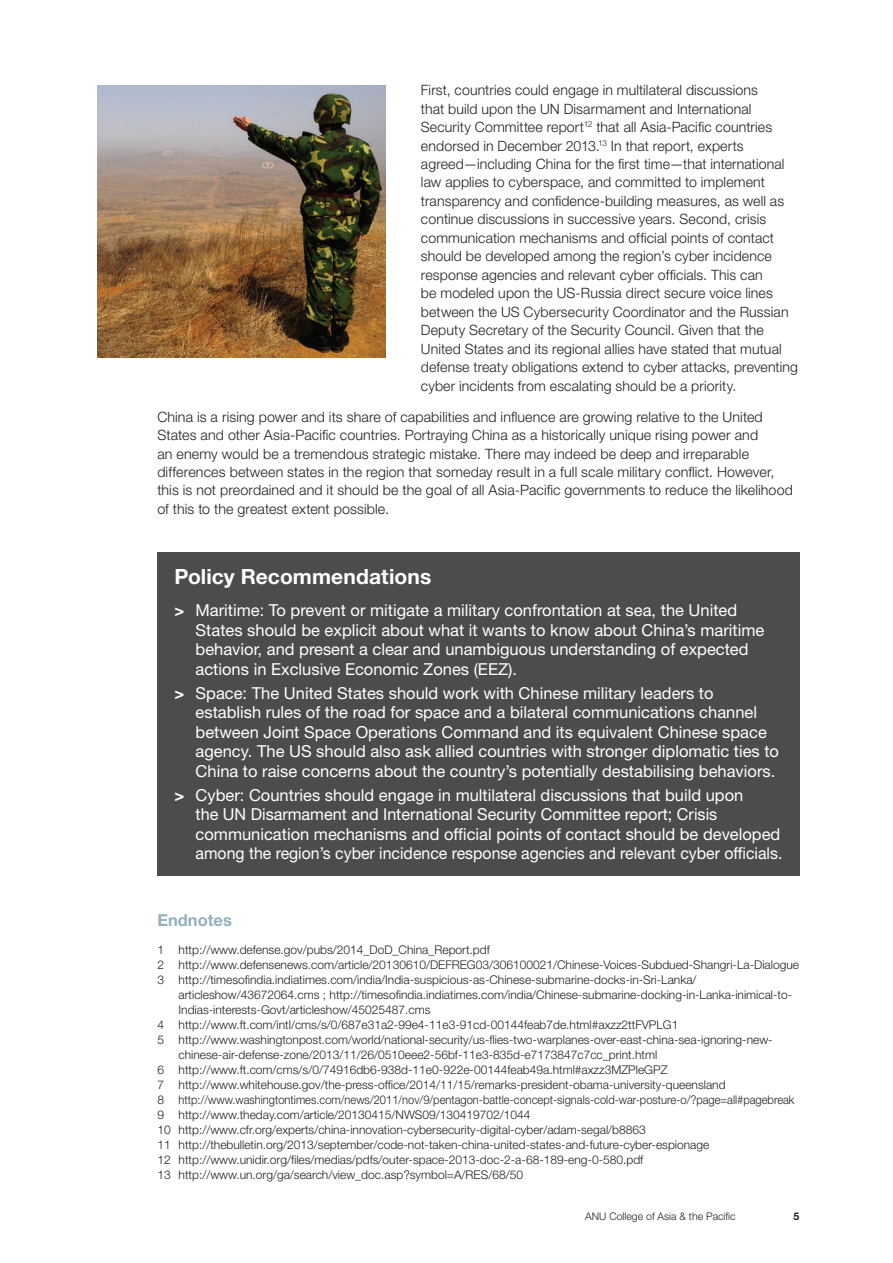
<style>
.page{position:relative;width:893px;height:1263px;background:#fff}
.page>*{position:absolute;margin:0;border:0;box-sizing:border-box;transform-origin:0 0}
.t1{font:700 21px "Helvetica Neue LT Std";letter-spacing:.005em;color:#fff}
.t2{font:16.5px/19.5px "Helvetica Neue LT Std";color:#fff}
.t3{font:700 16.5px "Helvetica Neue LT Std";color:#94afbd}
.t4{font:300 14.25px/18.5px "Helvetica Neue LT Std";letter-spacing:.01em;color:#231f20}
.t5{font:300 12px/15px "Helvetica Neue LT Std";color:#231f20}
.t6{font:300 10.5px "Helvetica Neue LT Std";color:#231f20}
.t7{font:700 10.5px "Helvetica Neue LT Std";color:#231f20}
.s1{font-weight:700}
</style>
<div class="page">
<div style="left:157px;top:552px;width:642px;height:324px;background:#4b4c4d"></div>
<img style="left:98px;top:85px;width:287px;height:273px">
<p class="t4" style="left:421px;top:81px;width:378px">First, countries could engage in multilateral discussions<br>that build upon the UN Disarmament and International Security Committee report<sup>12</sup> that all Asia-Pacifc countries endorsed in December 2013.<sup>13</sup> In that report, experts agreed—including China for the frst time—that international law applies to cyberspace, and committed to implement transparency and confdence-building measures, as well as continue discussions in successive years. Second, crisis communication mechanisms and offcial points of contact should be developed among the region’s cyber incidence response agencies and relevant cyber offcials. This can<br>be modeled upon the US-Russia direct secure voice lines between the US Cybersecurity Coordinator and the Russian Deputy Secretary of the Security Council. Given that the United States and its regional allies have stated that mutual defense treaty obligations extend to cyber attacks, preventing cyber incidents from escalating should be a priority.</p>
<p class="t4" style="left:157px;top:407px;width:637px">China is a rising power and its share of capabilities and infuence are growing relative to the United States and other Asia-Pacifc countries. Portraying China as a historically unique rising power and<br>an enemy would be a tremendous strategic mistake. There may indeed be deep and irreparable differences between states in the region that someday result in a full scale military confict. However, this is not preordained and it should be the goal of all Asia-Pacifc governments to reduce the likelihood of this to the greatest extent possible.</p>
<h1 class="t1" style="left:174px;top:564px;width:258px">Policy Recommendations</h1>
<p class="t2" style="left:196px;top:601px;width:570px;text-indent:-21px"><span class="s1">&gt;</span> Maritime: To prevent or mitigate a military confrontation at sea, the United States should be explicit about what it wants to know about China’s maritime behavior, and present a clear and unambiguous understanding of expected actions in Exclusive Economic Zones (EEZ).</p>
<p class="t2" style="left:196px;top:683px;width:585px;text-indent:-21px"><span class="s1">&gt;</span> Space: The United States should work with Chinese military leaders to establish rules of the road for space and a bilateral communications channel between Joint Space Operations Command and its equivalent Chinese space agency. The US should also ask allied countries with stronger diplomatic ties to China to raise concerns about the country’s potentially destabilising behaviors.</p>
<p class="t2" style="left:196px;top:785px;width:588px;text-indent:-21px"><span class="s1">&gt;</span> Cyber: Countries should engage in multilateral discussions that build upon<br>the UN Disarmament and International Security Committee report; Crisis communication mechanisms and offcial points of contact should be developed among the region’s cyber incidence response agencies and relevant cyber offcials.</p>
<h2 class="t3" style="left:157px;top:910px;width:76px">Endnotes</h2>
<p class="t5" style="left:157px;top:942px;width:643px">1 http://www.defense.gov/pubs/2014_DoD_China_Report.pdf<br>2 http://www.defensenews.com/article/20130610/DEFREG03/306100021/Chinese-Voices-Subdued-Shangri-La-Dialogue<br>3 http://timesofndia.indiatimes.com/india/India-suspicious-as-Chinese-submarine-docks-in-Sri-Lanka/</p>
<p class="t5" style="left:179px;top:987px;width:615px">articleshow/43672064.cms ; http://timesofndia.indiatimes.com/india/Chinese-submarine-docking-in-Lanka-inimical-to-</p>
<p class="t5" style="left:179px;top:1002px;width:254px">Indias-interests-Govt/articleshow/45025487.cms</p>
<p class="t5" style="left:157px;top:1017px;width:523px">4 http://www.ft.com/intl/cms/s/0/687e31a2-99e4-11e3-91cd-00144feab7de.html#axzz2ttFVPLG1</p>
<p class="t5" style="left:157px;top:1032px;width:617px">5 http://www.washingtonpost.com/world/national-security/us-fies-two-warplanes-over-east-china-sea-ignoring-new-</p>
<p class="t5" style="left:179px;top:1047px;width:480px">chinese-air-defense-zone/2013/11/26/0510eee2-56bf-11e3-835d-e7173847c7cc_print.html</p>
<p class="t5" style="left:157px;top:1062px;width:512px">6 http://www.ft.com/cms/s/0/74916db6-938d-11e0-922e-00144feab49a.html#axzz3MZPleGPZ</p>
<p class="t5" style="left:157px;top:1077px;width:570px">7 http://www.whitehouse.gov/the-press-offce/2014/11/15/remarks-president-obama-university-queensland</p>
<p class="t5" style="left:157px;top:1092px;width:639px">8 http://www.washingtontimes.com/news/2011/nov/9/pentagon-battle-concept-signals-cold-war-posture-o/?page=all#pagebreak</p>
<p class="t5" style="left:157px;top:1107px;width:375px">9 http://www.theday.com/article/20130415/NWS09/130419702/1044</p>
<p class="t5" style="left:157px;top:1122px;width:490px">10 http://www.cfr.org/experts/china-innovation-cybersecurity-digital-cyber/adam-segal/b8863</p>
<p class="t5" style="left:157px;top:1137px;width:553px">11 http://thebulletin.org/2013/september/code-not-taken-china-united-states-and-future-cyber-espionage</p>
<p class="t5" style="left:157px;top:1152px;width:488px">12 http://www.unidir.org/fles/medias/pdfs/outer-space-2013-doc-2-a-68-189-eng-0-580.pdf</p>
<p class="t5" style="left:157px;top:1167px;width:367px">13 http://www.un.org/ga/search/view_doc.asp?symbol=A/RES/68/50</p>
<p class="t7" style="left:794px;top:1209px;width:7px">5</p>
<p class="t6" style="left:585px;top:1210px;width:152px">ANU College of Asia &amp; the Pacific</p>
</div>
